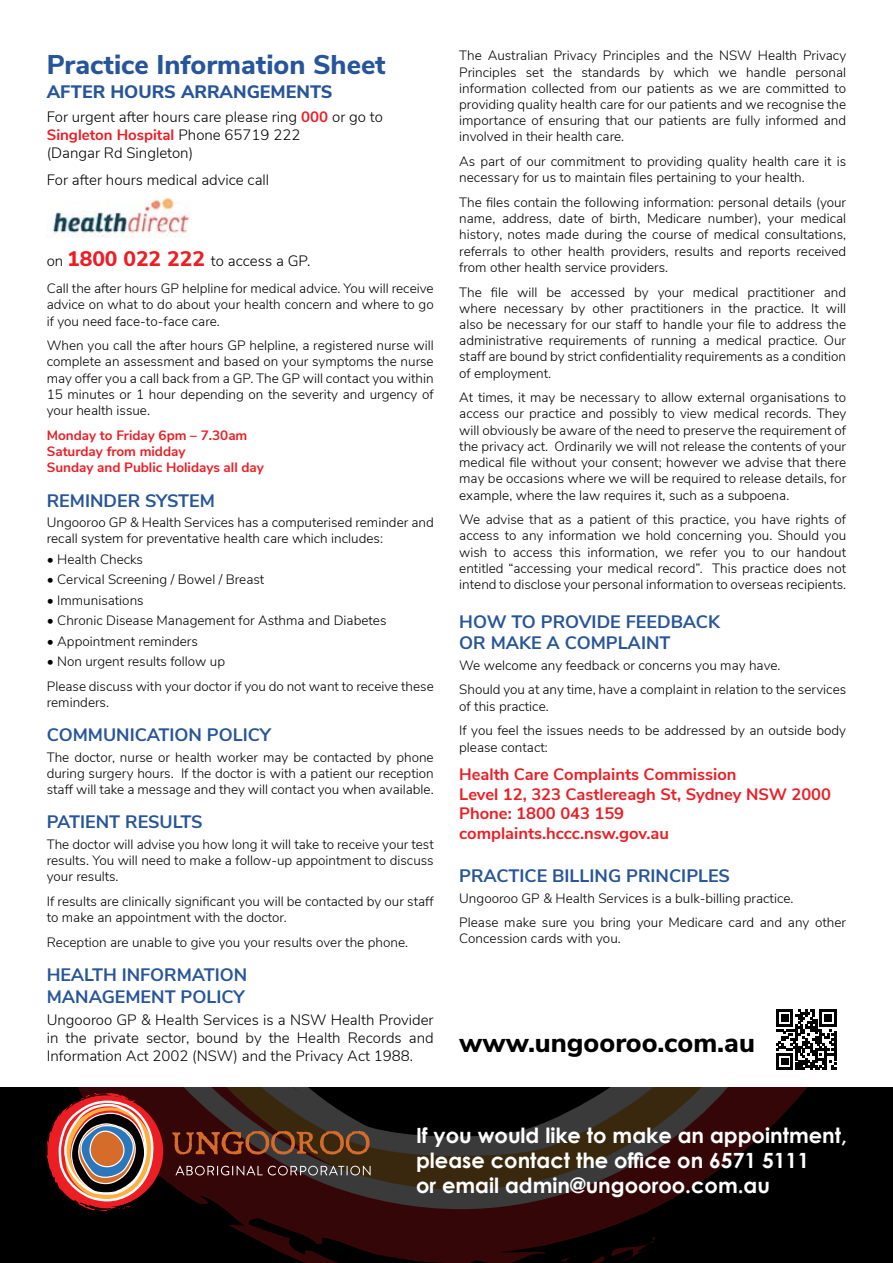
<style>
.page{position:relative;width:893px;height:1263px;background:#fff}
.page>*{position:absolute;margin:0;border:0;box-sizing:border-box;transform-origin:0 0}
.t1{font:800 27px "Nunito Sans";color:#27559a}
.t2{font:800 27px "Nunito Sans";color:#000}
.t3{font:700 21px/25.2px "Century Gothic";color:#fff}
.t4{font:700 18px "Nunito Sans";color:#27559a}
.t5{font:800 18px "Nunito Sans";color:#27559a}
.t6{font:700 16.5px "Nunito Sans";color:#ed1d24}
.t7{font:300 15px/18px "Nunito Sans";color:#000;text-align:justify}
.t8{font:700 15px "Nunito Sans";color:#ed1d24}
.t9{font:300 13.5px/16.2px "Nunito Sans";color:#000;text-align:justify}
.t10{font:700 13.5px "Nunito Sans";color:#ed1d24}
.s1{font-weight:700;color:#ed1d24}
.s2{font-weight:300;color:#000}
.s3{font-weight:800;font-size:21px;color:#ed1d24}
</style>
<div class="page">
<div style="left:871px;top:1087px;width:22px;height:168px;background:#000"></div>
<svg style="left:0;top:1087px;width:871px;height:176px;background:#0d0102"></svg>
<svg style="left:131px;top:1209px;width:692px;height:5px;background:#200304"></svg>
<svg style="left:80px;top:1087px;width:753px;height:122px;background:#271010"></svg>
<img style="left:48px;top:197px;width:142px;height:41px">
<svg style="left:47px;top:1093px;width:115px;height:118px;background:#8e4e47"></svg>
<svg style="left:172px;top:1087px;width:655px;height:94px;background:#2e1d16"></svg>
<svg style="left:776px;top:1009px;width:60px;height:61px"></svg>
<p class="t1" style="left:47px;top:45px;width:340px">Practice Information Sheet</p>
<p class="t5" style="left:47px;top:79px;width:287px">AFTER HOURS ARRANGEMENTS</p>
<p class="t7" style="left:47px;top:107px;width:338px">For urgent after hours care please ring <span class="s1">000</span> or go to</p>
<p class="t8" style="left:47px;top:124px;width:255px">Singleton Hospital <span class="s2">Phone 65719 222</span></p>
<p class="t7" style="left:47px;top:143px;width:148px">(Dangar Rd Singleton)</p>
<p class="t7" style="left:47px;top:170px;width:224px">For after hours medical advice call</p>
<p class="t7" style="left:47px;top:251px;width:265px">on <span class="s3">1800 022 222</span> to access a GP.</p>
<p class="t9" style="left:47px;top:280px;width:388px">Call the after hours GP helpline for medical advice. You will receive advice on what to do about your health concern and where to go if you need face-to-face care.</p>
<p class="t9" style="left:47px;top:337px;width:388px">When you call the after hours GP helpline, a registered nurse will complete an assessment and based on your symptoms the nurse may offer you a call back from a GP. The GP will contact you within 15 minutes or 1 hour depending on the severity and urgency of your health issue.</p>
<p class="t10" style="left:47px;top:425px;width:202px">Monday to Friday 6pm – 7.30am</p>
<p class="t10" style="left:47px;top:441px;width:140px">Saturday from midday</p>
<p class="t10" style="left:47px;top:458px;width:219px">Sunday and Public Holidays all day</p>
<p class="t4" style="left:47px;top:487px;width:170px">REMINDER SYSTEM</p>
<p class="t9" style="left:47px;top:513px;width:388px">Ungooroo GP &amp; Health Services has a computerised reminder and recall system for preventative health care which includes:</p>
<p class="t9" style="left:47px;top:550px;width:98px">• Health Checks</p>
<p class="t9" style="left:47px;top:570px;width:219px">• Cervical Screening / Bowel / Breast</p>
<p class="t9" style="left:47px;top:591px;width:98px">• Immunisations</p>
<p class="t9" style="left:47px;top:611px;width:341px">• Chronic Disease Management for Asthma and Diabetes</p>
<p class="t9" style="left:47px;top:632px;width:153px">• Appointment reminders</p>
<p class="t9" style="left:47px;top:652px;width:180px">• Non urgent results follow up</p>
<p class="t9" style="left:47px;top:677px;width:388px">Please discuss with your doctor if you do not want to receive these reminders.</p>
<p class="t4" style="left:47px;top:722px;width:226px">COMMUNICATION POLICY</p>
<p class="t9" style="left:47px;top:748px;width:388px">The doctor, nurse or health worker may be contacted by phone during surgery hours. If the doctor is with a patient our reception staff will take a message and they will contact you when available.</p>
<p class="t4" style="left:47px;top:809px;width:157px">PATIENT RESULTS</p>
<p class="t9" style="left:47px;top:835px;width:388px">The doctor will advise you how long it will take to receive your test results. You will need to make a follow-up appointment to discuss your results.</p>
<p class="t9" style="left:47px;top:892px;width:388px">If results are clinically significant you will be contacted by our staff to make an appointment with the doctor.</p>
<p class="t9" style="left:47px;top:933px;width:363px">Reception are unable to give you your results over the phone.</p>
<p class="t4" style="left:47px;top:962px;width:202px">HEALTH INFORMATION</p>
<p class="t4" style="left:47px;top:983px;width:199px">MANAGEMENT POLICY</p>
<p class="t7" style="left:47px;top:1010px;width:388px">Ungooroo GP &amp; Health Services is a NSW Health Provider in the private sector, bound by the Health Records and Information Act 2002 (NSW) and the Privacy Act 1988.</p>
<p class="t9" style="left:459px;top:47px;width:388px">The Australian Privacy Principles and the NSW Health Privacy Principles set the standards by which we handle personal information collected from our patients as we are committed to providing quality health care for our patients and we recognise the importance of ensuring that our patients are fully informed and involved in their health care.</p>
<p class="t9" style="left:459px;top:152px;width:388px">As part of our commitment to providing quality health care it is necessary for us to maintain files pertaining to your health.</p>
<p class="t9" style="left:459px;top:193px;width:388px">The files contain the following information: personal details (your name, address, date of birth, Medicare number), your medical history, notes made during the course of medical consultations, referrals to other health providers, results and reports received from other health service providers.</p>
<p class="t9" style="left:459px;top:283px;width:388px">The file will be accessed by your medical practitioner and where necessary by other practitioners in the practice. It will also be necessary for our staff to handle your file to address the administrative requirements of running a medical practice. Our staff are bound by strict confidentiality requirements as a condition of employment.</p>
<p class="t9" style="left:459px;top:389px;width:388px">At times, it may be necessary to allow external organisations to access our practice and possibly to view medical records. They will obviously be aware of the need to preserve the requirement of the privacy act. Ordinarily we will not release the contents of your medical file without your consent; however we advise that there may be occasions where we will be required to release details, for example, where the law requires it, such as a subpoena.</p>
<p class="t9" style="left:459px;top:511px;width:388px">We advise that as a patient of this practice, you have rights of access to any information we hold concerning you. Should you wish to access this information, we refer you to our handout entitled “accessing your medical record”. This practice does not intend to disclose your personal information to overseas recipients.</p>
<p class="t4" style="left:459px;top:608px;width:262px">HOW TO PROVIDE FEEDBACK</p>
<p class="t4" style="left:459px;top:630px;width:213px">OR MAKE A COMPLAINT</p>
<p class="t9" style="left:459px;top:656px;width:323px">We welcome any feedback or concerns you may have.</p>
<p class="t9" style="left:459px;top:681px;width:388px">Should you at any time, have a complaint in relation to the services of this practice.</p>
<p class="t9" style="left:459px;top:722px;width:388px">If you feel the issues needs to be addressed by an outside body please contact:</p>
<p class="t6" style="left:459px;top:762px;width:279px">Health Care Complaints Commission</p>
<p class="t6" style="left:459px;top:782px;width:373px">Level 12, 323 Castlereagh St, Sydney NSW 2000</p>
<p class="t6" style="left:459px;top:802px;width:166px">Phone: 1800 043 159</p>
<p class="t6" style="left:459px;top:821px;width:211px">complaints.hccc.nsw.gov.au</p>
<p class="t4" style="left:459px;top:863px;width:272px">PRACTICE BILLING PRINCIPLES</p>
<p class="t9" style="left:459px;top:889px;width:336px">Ungooroo GP &amp; Health Services is a bulk-billing practice.</p>
<p class="t9" style="left:459px;top:913px;width:388px">Please make sure you bring your Medicare card and any other<br>Concession cards with you.</p>
<p class="t2" style="left:459px;top:1022px;width:297px">www.ungooroo.com.au</p>
<p class="t3" style="left:416px;top:1121px;width:432px">If you would like to make an appointment, please contact the office on 6571 5111</p>
<p class="t3" style="left:416px;top:1172px;width:356px">or email admin@ungooroo.com.au</p>
</div>
